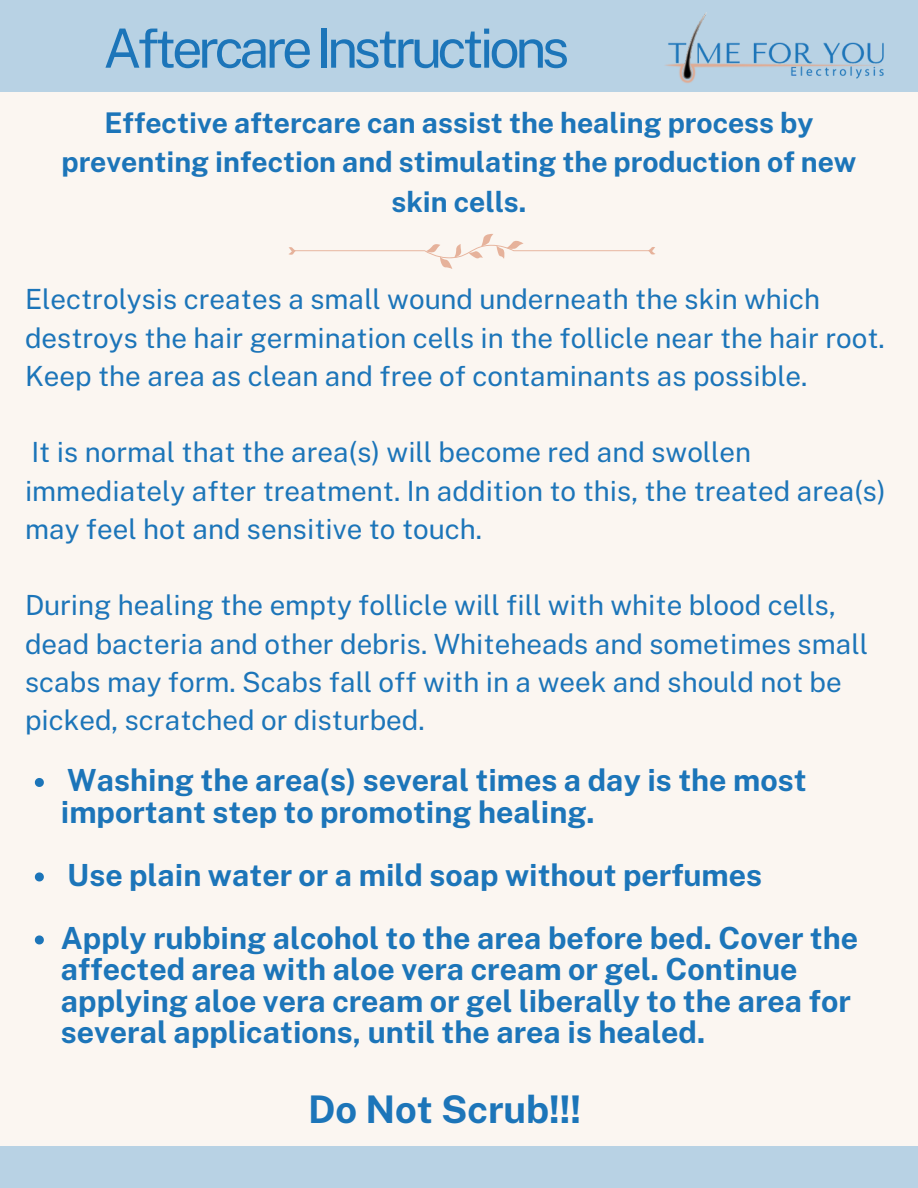
<style>
.page{position:relative;width:918px;height:1188px;background:#fbf6f1}
.page>*{position:absolute;margin:0;border:0;box-sizing:border-box;transform-origin:0 0}
.t1{font:54.15px "Public Sans";letter-spacing:-.08em;color:#1c75b9}
.t2{font:700 38.1px "Public Sans";color:#1c75b9}
.t3{font:700 30.45px/31.5px "Public Sans";color:#1c75b9}
.t4{font:700 28.5px/39.3px "Public Sans";color:#1c75b9;text-align:center}
.t5{font:27.75px/38.2px "Public Sans";color:#1c75b9}
</style>
<div class="page">
<div style="left:0;top:0;width:918px;height:92px;background:#b8d2e4"></div>
<div style="left:0;top:1147px;width:918px;height:41px;background:#b8d2e4"></div>
<img style="left:665px;top:12px;width:219px;height:71px">
<svg style="left:288px;top:234px;width:367px;height:35px"></svg>
<svg style="left:35px;top:778px;width:9px;height:9px"></svg>
<svg style="left:35px;top:872px;width:9px;height:9px"></svg>
<svg style="left:35px;top:935px;width:9px;height:9px"></svg>
<p class="t1" style="left:103px;top:16px;width:468px">AftercareInstructions</p>
<p class="t4" style="left:62px;top:103px;width:796px">Effective aftercare can assist the healing process by preventing infection and stimulating the production of new skin cells.</p>
<p class="t5" style="left:25px;top:280px;width:861px">Electrolysis creates a small wound underneath the skin which destroys the hair germination cells in the follicle near the hair root.<br>Keep the area as clean and free of contaminants as possible.</p>
<p class="t5" style="left:25px;top:433px;width:862px">It is normal that the area(s) will become red and swollen immediately after treatment. In addition to this, the treated area(s) may feel hot and sensitive to touch.</p>
<p class="t5" style="left:25px;top:586px;width:845px">During healing the empty follicle will fill with white blood cells, dead bacteria and other debris. Whiteheads and sometimes small scabs may form. Scabs fall off with in a week and should not be picked, scratched or disturbed.</p>
<p class="t3" style="left:61px;top:765px;width:747px">Washing the area(s) several times a day is the most important step to promoting healing.</p>
<p class="t3" style="left:67px;top:859px;width:696px">Use plain water or a mild soap without perfumes</p>
<p class="t3" style="left:61px;top:922px;width:799px">Apply rubbing alcohol to the area before bed. Cover the affected area with aloe vera cream or gel. Continue applying aloe vera cream or gel liberally to the area for several applications, until the area is healed.</p>
<p class="t2" style="left:308px;top:1087px;width:275px">Do Not Scrub!!!</p>
</div>
